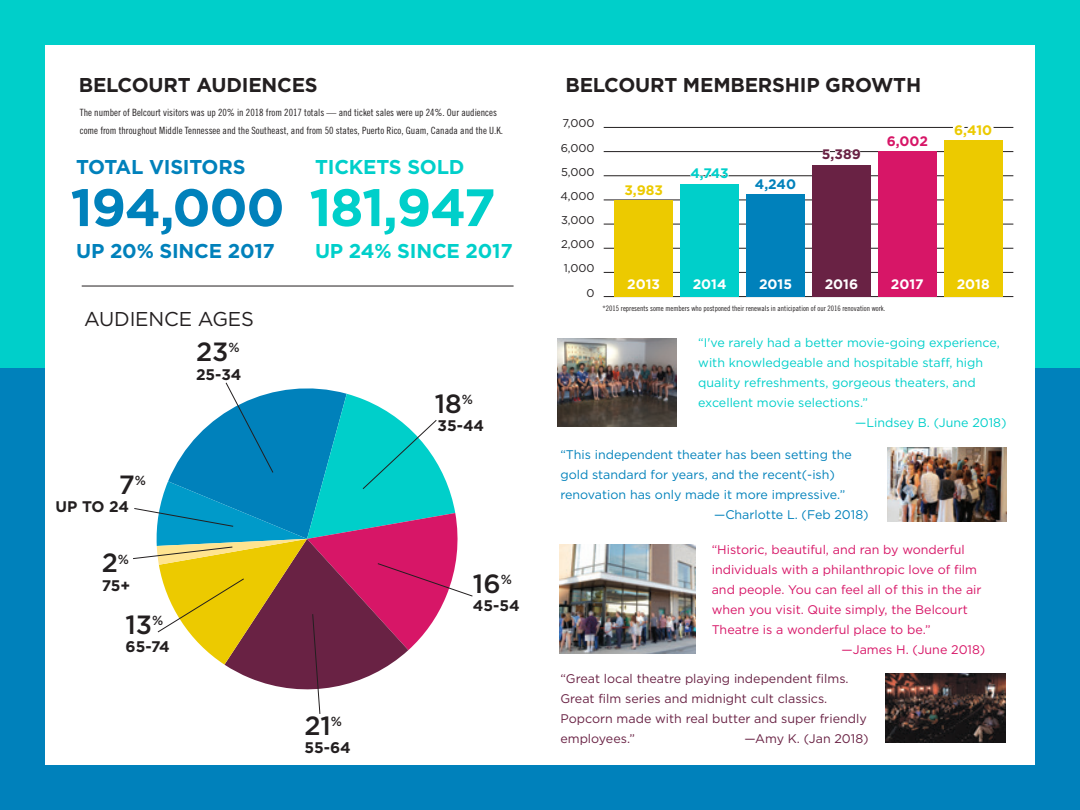
<style>
.page{position:relative;width:1080px;height:810px;background:#fff}
.page>*{position:absolute;margin:0;border:0;box-sizing:border-box;transform-origin:0 0}
.t1{font:700 52.5px "Gotham";letter-spacing:-.025em;color:#0081bb}
.t2{font:700 52.5px "Gotham";letter-spacing:-.025em;color:#00cfca}
.t3{font:500 26.38px "Gotham";color:#231f20}
.t4{font:700 20px "Gotham";letter-spacing:-.01em;color:#231f20}
.t5{font:700 20px "Gotham";letter-spacing:-.01em;color:#0081bb}
.t6{font:700 20px "Gotham";letter-spacing:-.01em;color:#00cfca}
.t7{font:20px "Gotham";letter-spacing:-.01em;color:#231f20}
.t8{font:700 15.38px "Gotham";color:#231f20}
.t9{font:700 13.75px "Gotham";color:#fff}
.t10{font:700 13.75px "Gotham";color:#ecca00}
.t11{font:700 13.75px "Gotham";color:#00cfca}
.t12{font:700 13.75px "Gotham";color:#0081bb}
.t13{font:700 13.75px "Gotham";color:#692244}
.t14{font:700 13.75px "Gotham";color:#d71667}
.t15{font:12.5px "Gotham";color:#d71667}
.t16{font:12.5px "Gotham";color:#00cfca}
.t17{font:12.5px/20px "Gotham";color:#692244}
.t18{font:12.5px "Gotham";color:#0081bb}
.t19{font:11.25px "Gotham";color:#231f20}
.t20{font:10px/17.5px "Trade Gothic Cond Eighteen";color:#231f20}
.t21{font:7.5px "Trade Gothic Cond Eighteen";color:#231f20}
</style>
<div class="page">
<div style="left:0;top:0;width:1080px;height:759px;background:#00cfca"></div>
<div style="left:0;top:369px;width:1080px;height:441px;background:#0081bb"></div>
<div style="left:45px;top:45px;width:990px;height:720px;background:#fff"></div>
<hr style="left:82px;top:286px;width:432px;height:1px;background:#231f20">
<svg style="left:133px;top:382px;width:340px;height:332px"></svg>
<img style="left:557px;top:338px;width:120px;height:89px">
<img style="left:887px;top:448px;width:120px;height:73px">
<img style="left:559px;top:545px;width:137px;height:109px">
<img style="left:886px;top:673px;width:119px;height:70px">
<hr style="left:604px;top:127px;width:409px;height:1px;background:#231f20">
<hr style="left:604px;top:151px;width:409px;height:1px;background:#231f20">
<hr style="left:604px;top:176px;width:409px;height:1px;background:#231f20">
<hr style="left:604px;top:200px;width:409px;height:1px;background:#231f20">
<hr style="left:604px;top:224px;width:409px;height:1px;background:#231f20">
<hr style="left:604px;top:248px;width:409px;height:1px;background:#231f20">
<hr style="left:604px;top:272px;width:409px;height:1px;background:#231f20">
<hr style="left:604px;top:296px;width:409px;height:1px;background:#231f20">
<div style="left:615px;top:200px;width:58px;height:97px;background:#ecca00"></div>
<div style="left:681px;top:184px;width:58px;height:113px;background:#00cfca"></div>
<div style="left:746px;top:194px;width:59px;height:103px;background:#0081bb"></div>
<div style="left:812px;top:165px;width:59px;height:132px;background:#692244"></div>
<div style="left:878px;top:151px;width:58px;height:146px;background:#d71667"></div>
<svg style="left:690px;top:175px;width:39px;height:2px"></svg>
<svg style="left:821px;top:151px;width:40px;height:2px"></svg>
<div style="left:944px;top:141px;width:58px;height:156px;background:#ecca00"></div>
<svg style="left:950px;top:126px;width:47px;height:15px"></svg>
<h3 class="t4" style="left:79px;top:74px;width:240px">BELCOURT AUDIENCES</h3>
<p class="t20" style="left:80px;top:104px;width:425px">The number of Belcourt visitors was up 20% in 2018 from 2017 totals — and ticket sales were up 24%. Our audiences come from throughout Middle Tennessee and the Southeast, and from 50 states, Puerto Rico, Guam, Canada and the U.K.</p>
<h3 class="t5" style="left:76px;top:156px;width:171px">TOTAL VISITORS</h3>
<h1 class="t1" style="left:71px;top:177px;width:216px">194,000</h1>
<h3 class="t5" style="left:76px;top:239px;width:200px">UP 20% SINCE 2017</h3>
<h3 class="t7" style="left:84px;top:307px;width:171px">AUDIENCE AGES</h3>
<h2 class="t3" style="left:196px;top:337px;width:45px">23<sup>%</sup></h2>
<p class="t8" style="left:196px;top:365px;width:47px">25-34</p>
<h2 class="t3" style="left:119px;top:470px;width:29px">7<sup>%</sup></h2>
<p class="t8" style="left:56px;top:498px;width:75px">UP TO 24</p>
<h2 class="t3" style="left:102px;top:548px;width:29px">2<sup>%</sup></h2>
<p class="t8" style="left:102px;top:576px;width:30px">75+</p>
<h2 class="t3" style="left:126px;top:609px;width:39px">13<sup>%</sup></h2>
<p class="t8" style="left:126px;top:638px;width:46px">65-74</p>
<h3 class="t6" style="left:315px;top:156px;width:151px">TICKETS SOLD</h3>
<h1 class="t2" style="left:309px;top:177px;width:188px">181,947</h1>
<h3 class="t6" style="left:315px;top:239px;width:199px">UP 24% SINCE 2017</h3>
<h2 class="t3" style="left:435px;top:388px;width:40px">18<sup>%</sup></h2>
<p class="t8" style="left:438px;top:417px;width:48px">35-44</p>
<h2 class="t3" style="left:473px;top:569px;width:40px">16<sup>%</sup></h2>
<p class="t8" style="left:473px;top:597px;width:48px">45-54</p>
<h2 class="t3" style="left:304px;top:710px;width:39px">21<sup>%</sup></h2>
<p class="t8" style="left:304px;top:739px;width:48px">55-64</p>
<h3 class="t4" style="left:565px;top:73px;width:357px">BELCOURT MEMBERSHIP GROWTH</h3>
<p class="t19" style="left:562px;top:117px;width:34px">7,000</p>
<p class="t19" style="left:561px;top:141px;width:35px">6,000</p>
<p class="t19" style="left:561px;top:166px;width:35px">5,000</p>
<p class="t19" style="left:560px;top:190px;width:36px">4,000</p>
<p class="t19" style="left:561px;top:214px;width:35px">3,000</p>
<p class="t19" style="left:561px;top:238px;width:35px">2,000</p>
<p class="t19" style="left:564px;top:262px;width:32px">1,000</p>
<p class="t19" style="left:587px;top:286px;width:10px">0</p>
<p class="t10" style="left:624px;top:182px;width:40px">3,983</p>
<p class="t11" style="left:690px;top:165px;width:40px">4,743</p>
<p class="t12" style="left:755px;top:176px;width:43px">4,240</p>
<p class="t13" style="left:822px;top:147px;width:40px">5,389</p>
<p class="t14" style="left:887px;top:133px;width:43px">6,002</p>
<p class="t9" style="left:627px;top:276px;width:34px">2013</p>
<p class="t9" style="left:693px;top:276px;width:35px">2014</p>
<p class="t9" style="left:759px;top:276px;width:35px">2015</p>
<p class="t9" style="left:825px;top:276px;width:35px">2016</p>
<p class="t9" style="left:891px;top:276px;width:34px">2017</p>
<p class="t21" style="left:603px;top:304px;width:284px">*2015 represents some members who postponed their renewals in anticipation of our 2016 renovation work.</p>
<p class="t10" style="left:954px;top:122px;width:40px">6,410</p>
<p class="t9" style="left:957px;top:276px;width:35px">2018</p>
<p class="t16" style="left:698px;top:336px;width:303px">“I've rarely had a better movie-going experience,</p>
<p class="t16" style="left:698px;top:356px;width:286px">with knowledgeable and hospitable staff, high</p>
<p class="t16" style="left:698px;top:376px;width:279px">quality refreshments, gorgeous theaters, and</p>
<p class="t16" style="left:698px;top:396px;width:171px">excellent movie selections.”</p>
<p class="t16" style="left:855px;top:416px;width:153px">—Lindsey B. (June 2018)</p>
<p class="t18" style="left:560px;top:448px;width:293px">“This independent theater has been setting the</p>
<p class="t18" style="left:560px;top:468px;width:276px">gold standard for years, and the recent(-ish)</p>
<p class="t18" style="left:560px;top:488px;width:286px">renovation has only made it more impressive.”</p>
<p class="t18" style="left:714px;top:508px;width:156px">—Charlotte L. (Feb 2018)</p>
<p class="t15" style="left:712px;top:542px;width:255px">“Historic, beautiful, and ran by wonderful</p>
<p class="t15" style="left:712px;top:562px;width:267px">individuals with a philanthropic love of film</p>
<p class="t15" style="left:712px;top:582px;width:271px">and people. You can feel all of this in the air</p>
<p class="t15" style="left:712px;top:602px;width:258px">when you visit. Quite simply, the Belcourt</p>
<p class="t15" style="left:712px;top:622px;width:221px">Theatre is a wonderful place to be.”</p>
<p class="t15" style="left:842px;top:642px;width:145px">—James H. (June 2018)</p>
<p class="t17" style="left:560px;top:668px;width:308px">“Great local theatre playing independent films.<br>Great film series and midnight cult classics.<br>Popcorn made with real butter and super friendly employees.”</p>
<p class="t17" style="left:744px;top:728px;width:126px">—Amy K. (Jan 2018)</p>
</div>
